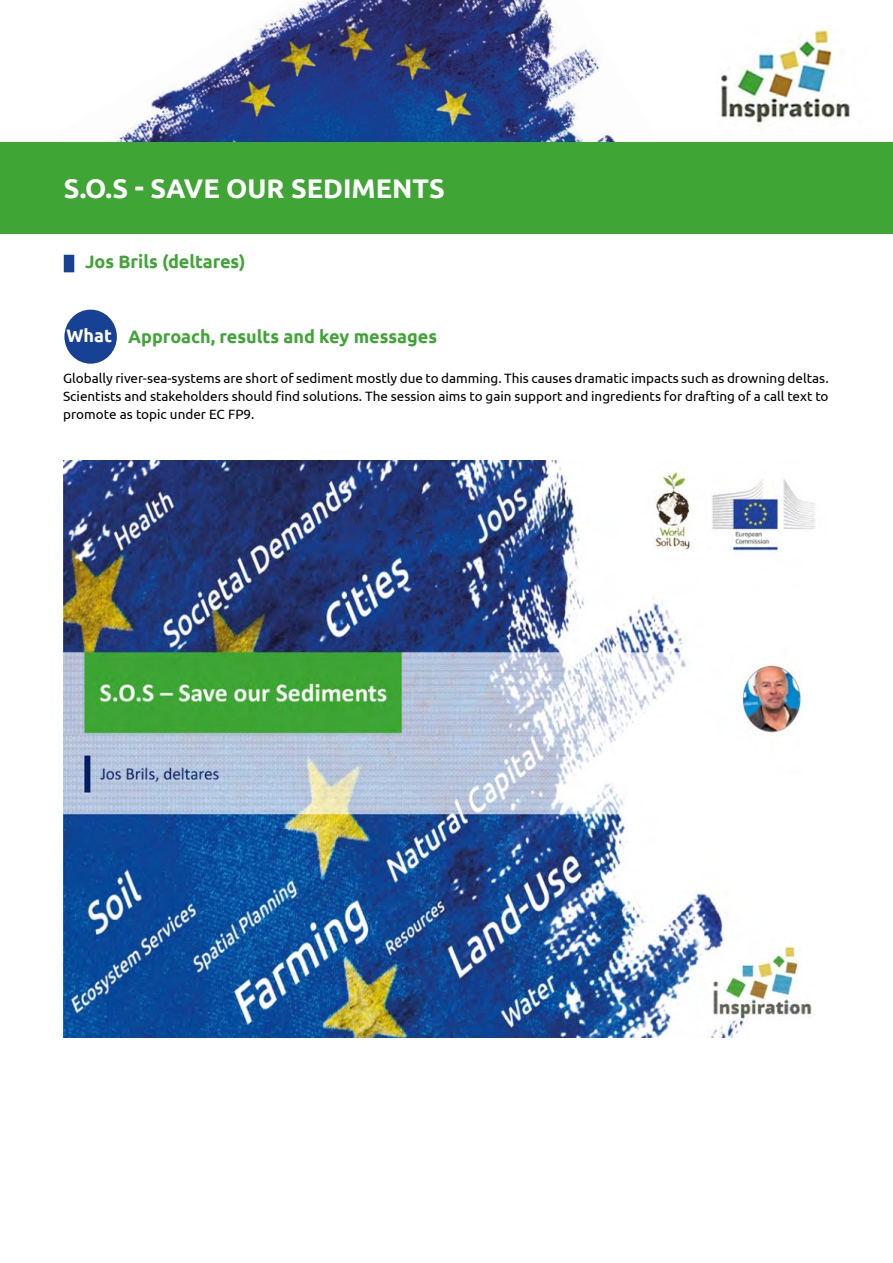
<style>
.page{position:relative;width:893px;height:1263px;background:#fff}
.page>*{position:absolute;margin:0;border:0;box-sizing:border-box;transform-origin:0 0}
.t1{font:700 27px "Ubuntu";color:#fff}
.t2{font:700 18px "Ubuntu";color:#3fa535}
.t3{font:13.5px/18px "Ubuntu";color:#000;text-align:justify}
.s1{color:#fff}
</style>
<div class="page">
<img style="left:56px;top:0;width:610px;height:143px">
<img style="left:721px;top:30px;width:129px;height:96px">
<div style="left:0;top:143px;width:893px;height:91px;background:#3fa535"></div>
<div style="left:64px;top:255px;width:10px;height:17px;background:#164194"></div>
<div style="left:64px;top:310px;width:53px;height:54px;background:#164194;border-radius:50%"></div>
<img style="left:64px;top:460px;width:751px;height:577px">
<h1 class="t1" style="left:64px;top:172px;width:383px">S.O.S - SAVE OUR SEDIMENTS</h1>
<h2 class="t2" style="left:85px;top:254px;width:162px">Jos Brils (deltares)</h2>
<h2 class="t2" style="left:67px;top:326px;width:372px"><span class="s1">What</span> Approach, results and key messages</h2>
<p class="t3" style="left:63px;top:370px;width:767px">Globally river-sea-systems are short of sediment mostly due to damming. This causes dramatic impacts such as drowning deltas.<br>Scientists and stakeholders should find solutions. The session aims to gain support and ingredients for drafting of a call text to promote as topic under EC FP9.</p>
</div>
